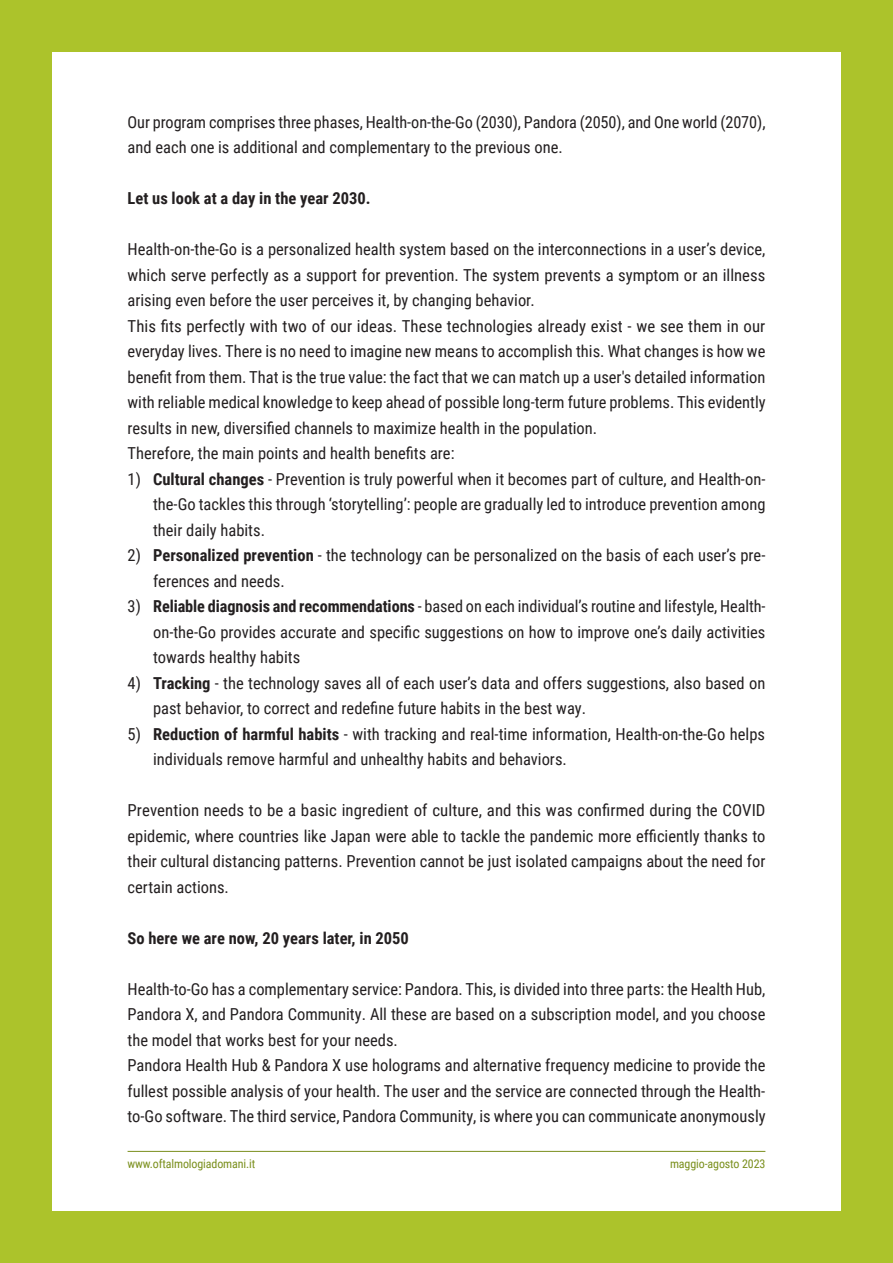
<style>
.page{position:relative;width:893px;height:1263px;background:#fff}
.page>*{position:absolute;margin:0;border:0;box-sizing:border-box;transform-origin:0 0}
.t1{font:16.5px/25.5px "Roboto Condensed";color:#231f20}
.t2{font:700 16.5px "Roboto Condensed";color:#231f20}
.t3{font:12px "Roboto Condensed";letter-spacing:-.01em;color:#7a8f1c}
.s1{font-weight:700}
</style>
<div class="page">
<hr style="left:128px;top:1151px;width:637px;height:1px;background:#7a8f1c">
<div style="left:0;top:0;width:893px;height:51px;background:#acc32b"></div>
<div style="left:0;top:0;width:51px;height:1263px;background:#acc32b"></div>
<div style="left:842px;top:0;width:51px;height:1263px;background:#acc32b"></div>
<div style="left:0;top:1212px;width:893px;height:51px;background:#acc32b"></div>
<p class="t1" style="left:128px;top:108px;width:639px">Our program comprises three phases, Health-on-the-Go (2030), Pandora (2050), and One world (2070), and each one is additional and complementary to the previous one.</p>
<p class="t2" style="left:128px;top:187px;width:245px">Let us look at a day in the year 2030.</p>
<p class="t1" style="left:128px;top:236px;width:640px">Health-on-the-Go is a personalized health system based on the interconnections in a user’s device, which serve perfectly as a support for prevention. The system prevents a symptom or an illness arising even before the user perceives it, by changing behavior.<br>This fits perfectly with two of our ideas. These technologies already exist - we see them in our everyday lives. There is no need to imagine new means to accomplish this. What changes is how we benefit from them. That is the true value: the fact that we can match up a user's detailed information with reliable medical knowledge to keep ahead of possible long-term future problems. This evidently results in new, diversified channels to maximize health in the population.<br>Therefore, the main points and health benefits are:</p>
<p class="t1" style="left:153px;top:465px;width:614px;text-align:justify;text-indent:-26px">1) <span class="s1">Cultural changes</span> - Prevention is truly powerful when it becomes part of culture, and Health-on&shy;the-Go tackles this through ‘storytelling’: people are gradually led to introduce prevention among their daily habits.</p>
<p class="t1" style="left:153px;top:542px;width:614px;text-indent:-26px">2) <span class="s1">Personalized prevention</span> - the technology can be personalized on the basis of each user’s pre&shy;ferences and needs.</p>
<p class="t1" style="left:153px;top:593px;width:614px;text-align:justify;text-indent:-26px">3) <span class="s1">Reliable diagnosis and recommendations</span> - based on each individual’s routine and lifestyle, Health&shy;on-the-Go provides accurate and specific suggestions on how to improve one’s daily activities towards healthy habits</p>
<p class="t1" style="left:153px;top:669px;width:614px;text-indent:-26px">4) <span class="s1">Tracking</span> - the technology saves all of each user’s data and offers suggestions, also based on past behavior, to correct and redefine future habits in the best way.</p>
<p class="t1" style="left:153px;top:720px;width:613px;text-indent:-26px">5) <span class="s1">Reduction of harmful habits</span> - with tracking and real-time information, Health-on-the-Go helps individuals remove harmful and unhealthy habits and behaviors.</p>
<p class="t1" style="left:128px;top:797px;width:639px;text-align:justify">Prevention needs to be a basic ingredient of culture, and this was confirmed during the COVID epidemic, where countries like Japan were able to tackle the pandemic more efficiently thanks to their cultural distancing patterns. Prevention cannot be just isolated campaigns about the need for certain actions.</p>
<p class="t2" style="left:128px;top:926px;width:283px">So here we are now, 20 years later, in 2050</p>
<p class="t1" style="left:128px;top:975px;width:640px">Health-to-Go has a complementary service: Pandora. This, is divided into three parts: the Health Hub, Pandora X, and Pandora Community. All these are based on a subscription model, and you choose the model that works best for your needs.<br>Pandora Health Hub &amp; Pandora X use holograms and alternative frequency medicine to provide the fullest possible analysis of your health. The user and the service are connected through the Health&shy;to-Go software. The third service, Pandora Community, is where you can communicate anonymously</p>
<p class="t3" style="left:128px;top:1156px;width:129px">www.oftalmologiadomani.it</p>
<p class="t3" style="left:670px;top:1156px;width:97px">maggio-agosto 2023</p>
</div>
